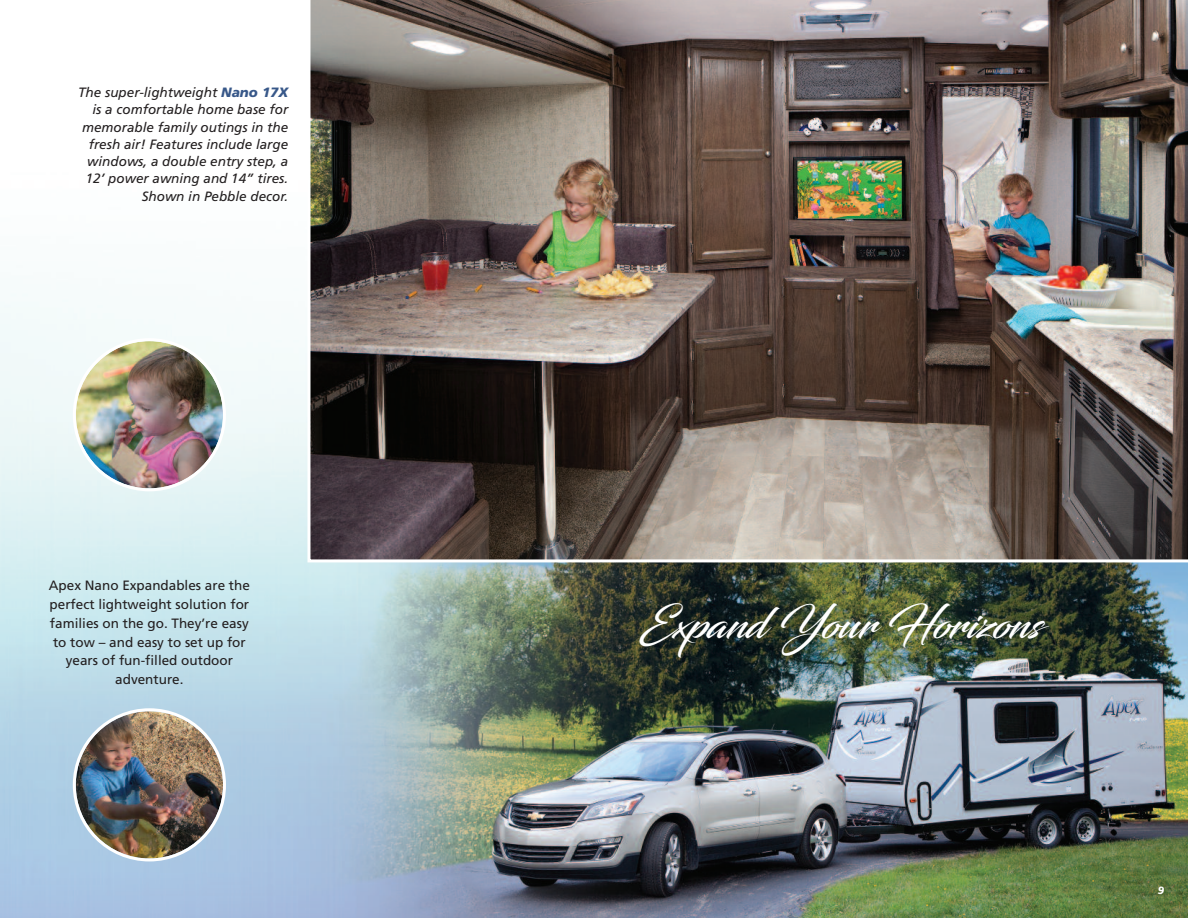
<style>
.page{position:relative;width:1188px;height:918px;background:#fff}
.page>*{position:absolute;margin:0;border:0;box-sizing:border-box;transform-origin:0 0}
.t1{font:42px "Blacksword";color:#fff}
.t2{font:italic 13.5px/17.2px "Frutiger";color:#231f20;text-align:right}
.t3{font:13.5px/18.8px "Frutiger";color:#231f20;text-align:center}
.t4{font:italic 900 10.5px "Frutiger";color:#231f20}
.t5{font:italic 900 10.5px "Frutiger";color:#fff}
.s1{font-weight:900;color:#385889}
</style>
<div class="page">
<img style="left:0;top:294px;width:1188px;height:624px">
<img style="left:307px;top:0;width:881px;height:562px">
<img style="left:73px;top:338px;width:153px;height:153px">
<img style="left:73px;top:708px;width:153px;height:153px">
<p class="t2" style="left:78px;top:85px;width:212px">The super-lightweight <span class="s1">Nano 17X </span>is a comfortable home base for memorable family outings in the fresh air! Features include large windows, a double entry step, a<br>12’ power awning and 14” tires.<br>Shown in Pebble decor.</p>
<p class="t3" style="left:49px;top:577px;width:203px">Apex Nano Expandables are the perfect lightweight solution for families on the go. They’re easy to tow – and easy to set up for years of fun-filled outdoor adventure.</p>
<h1 class="t1" style="left:640px;top:599px;width:404px">Expand Your Horizons</h1>
<p class="t4" style="left:1158px;top:649px;width:8px">9</p>
<p class="t5" style="left:1158px;top:887px;width:8px">9</p>
</div>
